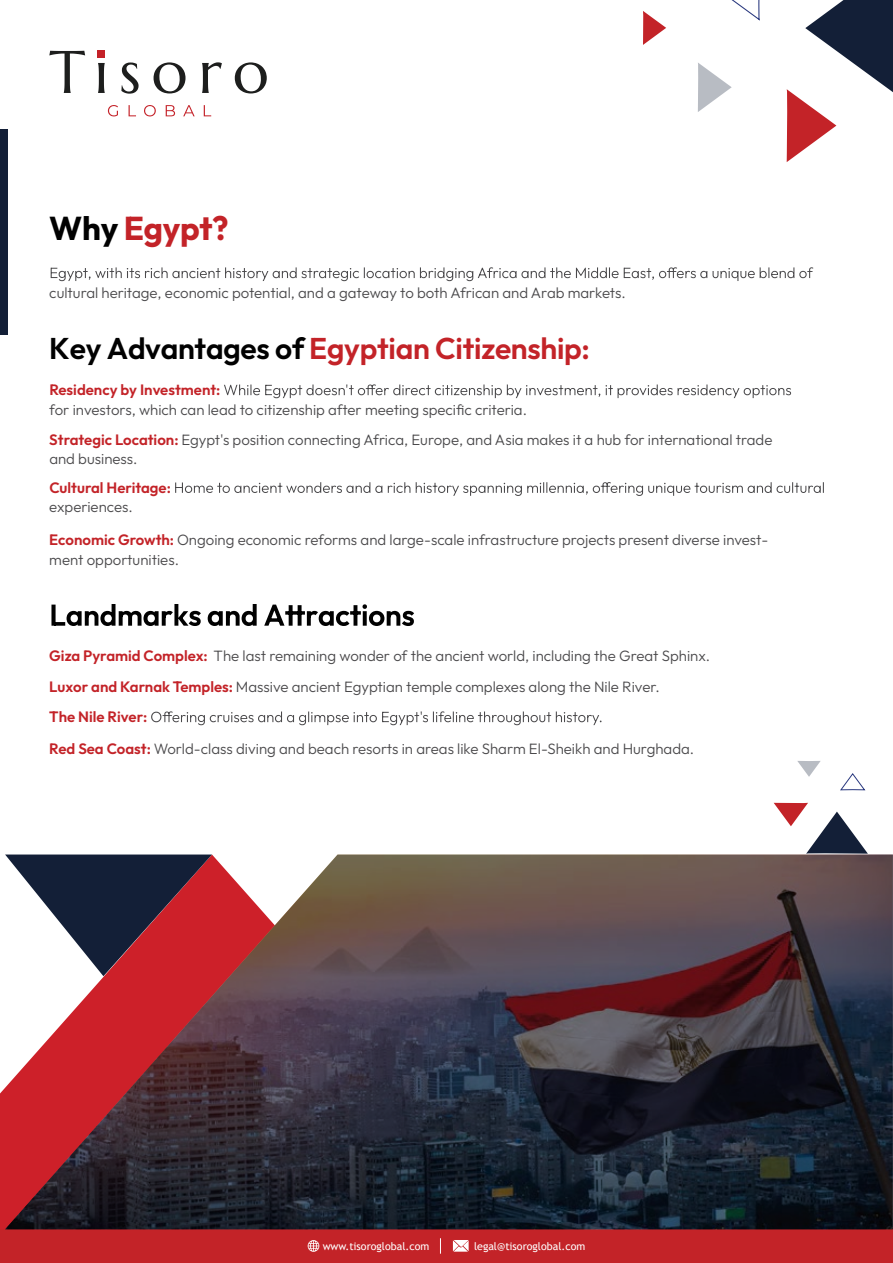
<style>
.page{position:relative;width:893px;height:1263px;background:#fff}
.page>*{position:absolute;margin:0;border:0;box-sizing:border-box;transform-origin:0 0}
.t1{font:700 33px "Outfit";letter-spacing:-.01em;color:#c32328}
.t2{font:600 30px "Outfit";letter-spacing:-.01em;color:#c32328}
.t3{font:300 15px/30.5px "Outfit";color:#4a494b}
.t4{font:600 15px "Outfit";color:#c32328}
.t5{font:10.65px "Trebuchet MS";color:#fff}
.s1{color:#010101}
.s2{font-weight:600;color:#c32328}
</style>
<div class="page">
<svg style="left:108px;top:105px;width:103px;height:11px"></svg>
<svg style="left:49px;top:51px;width:218px;height:43px"></svg>
<div style="left:98px;top:50px;width:7px;height:8px;background:#c42128"></div>
<div style="left:0;top:1229px;width:893px;height:34px;background:#c32328"></div>
<svg style="left:308px;top:1240px;width:11px;height:12px"></svg>
<svg style="left:453px;top:1240px;width:16px;height:12px"></svg>
<div style="left:0;top:129px;width:8px;height:205px;background:#131f37"></div>
<svg style="left:51px;top:267px;width:762px;height:14px"></svg>
<svg style="left:224px;top:384px;width:567px;height:14px"></svg>
<svg style="left:175px;top:482px;width:649px;height:14px"></svg>
<svg style="left:51px;top:604px;width:363px;height:22px"></svg>
<svg style="left:151px;top:711px;width:450px;height:14px"></svg>
<svg style="left:787px;top:0;width:106px;height:162px"></svg>
<svg style="left:698px;top:63px;width:34px;height:49px"></svg>
<svg style="left:731px;top:0;width:29px;height:21px"></svg>
<svg style="left:643px;top:11px;width:23px;height:34px"></svg>
<svg style="left:774px;top:803px;width:94px;height:51px"></svg>
<svg style="left:797px;top:761px;width:24px;height:16px"></svg>
<svg style="left:840px;top:773px;width:25px;height:18px"></svg>
<svg style="left:5px;top:854px;width:888px;height:375px;background:#4e3941"></svg>
<svg style="left:5px;top:854px;width:207px;height:122px"></svg>
<h1 class="t1" style="left:49px;top:207px;width:181px"><span class="s1">Why</span> Egypt?</h1>
<p class="t3" style="left:49px;top:277px;width:578px">cultural heritage, economic potential, and a gateway to both African and Arab markets.</p>
<h2 class="t2" style="left:49px;top:329px;width:542px"><span class="s1">Key Advantages of</span> Egyptian Citizenship:</h2>
<p class="t4" style="left:49px;top:380px;width:173px">Residency by Investment:</p>
<p class="t3" style="left:49px;top:395px;width:725px">for investors, which can lead to citizenship after meeting specific criteria.<br><span class="s2">Strategic Location:</span> Egypt's position connecting Africa, Europe, and Asia makes it a hub for international trade</p>
<p class="t3" style="left:49px;top:444px;width:90px">and business.</p>
<p class="t4" style="left:49px;top:478px;width:123px">Cultural Heritage:</p>
<p class="t3" style="left:49px;top:492px;width:85px">experiences.</p>
<p class="t3" style="left:49px;top:531px;width:720px;line-height:19.5px"><span class="s2">Economic Growth:</span> Ongoing economic reforms and large-scale infrastructure projects present diverse invest&shy;ment opportunities.</p>
<p class="t3" style="left:49px;top:641px;width:662px"><span class="s2">Giza Pyramid Complex:</span> The last remaining wonder of the ancient world, including the Great Sphinx.<br><span class="s2">Luxor and Karnak Temples:</span> Massive ancient Egyptian temple complexes along the Nile River.<br><span class="s2">The Nile River:</span></p>
<p class="t3" style="left:49px;top:734px;width:646px"><span class="s2">Red Sea Coast:</span> World-class diving and beach resorts in areas like Sharm El-Sheikh and Hurghada.</p>
<p class="t5" style="left:323px;top:1239px;width:108px">www.tisoroglobal.com</p>
<p class="t5" style="left:474px;top:1239px;width:113px">legal@tisoroglobal.com</p>
</div>
